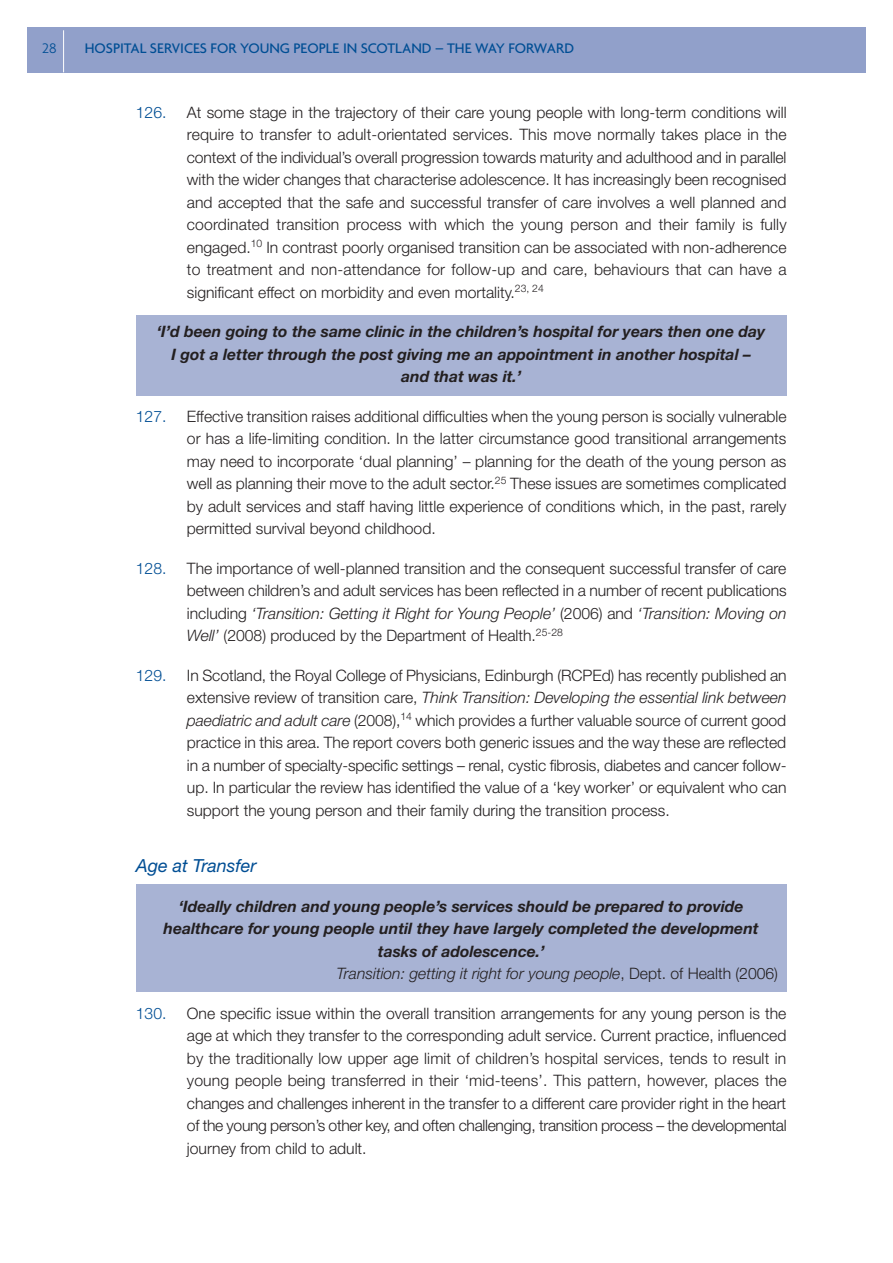
<style>
.page{position:relative;width:893px;height:1263px;background:#fff}
.page>*{position:absolute;margin:0;border:0;box-sizing:border-box;transform-origin:0 0}
.t1{font:italic 18px "Helvetica Neue";color:#004e94}
.t2{font:300 15.75px/22.5px "Helvetica Neue";color:#231f20;text-align:justify}
.t3{font:italic 700 15.75px/22.5px "Helvetica Neue";color:#231f20;text-align:center}
.t4{font:italic 300 15.75px "Helvetica Neue";color:#231f20}
.t5{font:300 15.75px "Helvetica Neue";color:#004e94}
.t6{font:500 15px "Agenda";color:#004e94}
.t7{font:300 15px "Agenda";color:#004e94}
.s1{font-style:italic}
.s2{font-style:normal}
</style>
<div class="page">
<div style="left:136px;top:884px;width:650px;height:108px;background:#a8b3d4"></div>
<div style="left:136px;top:315px;width:650px;height:81px;background:#a8b3d4"></div>
<div style="left:27px;top:27px;width:839px;height:45px;background:#91a0ca"></div>
<hr style="left:63px;top:30px;width:1px;height:42px;background:#fff">
<p class="t7" style="left:42px;top:42px;width:16px">28</p>
<p class="t6" style="left:85px;top:44px;width:491px">HOSPITAL SERVICES FOR YOUNG PEOPLE IN SCOTLAND – THE WAY FORWARD</p>
<p class="t5" style="left:136px;top:106px;width:32px">126.</p>
<p class="t2" style="left:187px;top:102px;width:601px">At some stage in the trajectory of their care young people with long-term conditions will require to transfer to adult-orientated services. This move normally takes place in the context of the individual’s overall progression towards maturity and adulthood and in parallel with the wider changes that characterise adolescence. It has increasingly been recognised and accepted that the safe and successful transfer of care involves a well planned and coordinated transition process with which the young person and their family is fully engaged.<sup>10</sup> In contrast poorly organised transition can be associated with non-adherence to treatment and non-attendance for follow-up and care, behaviours that can have a significant effect on morbidity and even mortality.<sup>23,</sup> <sup>24</sup></p>
<p class="t3" style="left:157px;top:322px;width:610px">‘I’d been going to the same clinic in the children’s hospital for years then one day<br>I got a letter through the post giving me an appointment in another hospital – and that was it.’</p>
<p class="t5" style="left:136px;top:410px;width:32px">127.</p>
<p class="t2" style="left:187px;top:406px;width:601px">Effective transition raises additional difficulties when the young person is socially vulnerable or has a life-limiting condition. In the latter circumstance good transitional arrangements may need to incorporate ‘dual planning’ – planning for the death of the young person as well as planning their move to the adult sector.<sup>25</sup> These issues are sometimes complicated by adult services and staff having little experience of conditions which, in the past, rarely permitted survival beyond childhood.</p>
<p class="t5" style="left:136px;top:562px;width:32px">128.</p>
<p class="t2" style="left:187px;top:558px;width:601px">The importance of well-planned transition and the consequent successful transfer of care between children’s and adult services has been reflected in a number of recent publications including <span class="s1">‘Transition: Getting it Right for Young People’</span> (2006) and <span class="s1">‘Transition: Moving on Well’</span> (2008) produced by the Department of Health.<sup>25-28</sup></p>
<p class="t5" style="left:136px;top:669px;width:32px">129.</p>
<p class="t2" style="left:187px;top:665px;width:601px">In Scotland, the Royal College of Physicians, Edinburgh (RCPEd) has recently published an extensive review of transition care, <span class="s1">Think Transition: Developing the essential link between paediatric and adult care</span> (2008),<sup>14</sup> which provides a further valuable source of current good practice in this area. The report covers both generic issues and the way these are reflected in a number of specialty-specific settings – renal, cystic fibrosis, diabetes and cancer follow&shy;up. In particular the review has identified the value of a ‘key worker’ or equivalent who can support the young person and their family during the transition process.</p>
<p class="t1" style="left:136px;top:859px;width:122px">Age at Transfer</p>
<p class="t3" style="left:179px;top:896px;width:566px">‘Ideally children and young people’s services should be prepared to provide</p>
<p class="t3" style="left:164px;top:919px;width:597px">healthcare for young people until they have largely completed the development</p>
<p class="t3" style="left:378px;top:941px;width:168px">tasks of adolescence.’</p>
<p class="t4" style="left:337px;top:968px;width:443px">Transition: getting it right for young people<span class="s2">, Dept. of Health (2006)</span></p>
<p class="t5" style="left:136px;top:1007px;width:32px">130.</p>
<p class="t2" style="left:187px;top:1003px;width:601px">One specific issue within the overall transition arrangements for any young person is the age at which they transfer to the corresponding adult service. Current practice, influenced by the traditionally low upper age limit of children’s hospital services, tends to result in young people being transferred in their ‘mid-teens’. This pattern, however, places the changes and challenges inherent in the transfer to a different care provider right in the heart of the young person’s other key, and often challenging, transition process – the developmental journey from child to adult.</p>
</div>
